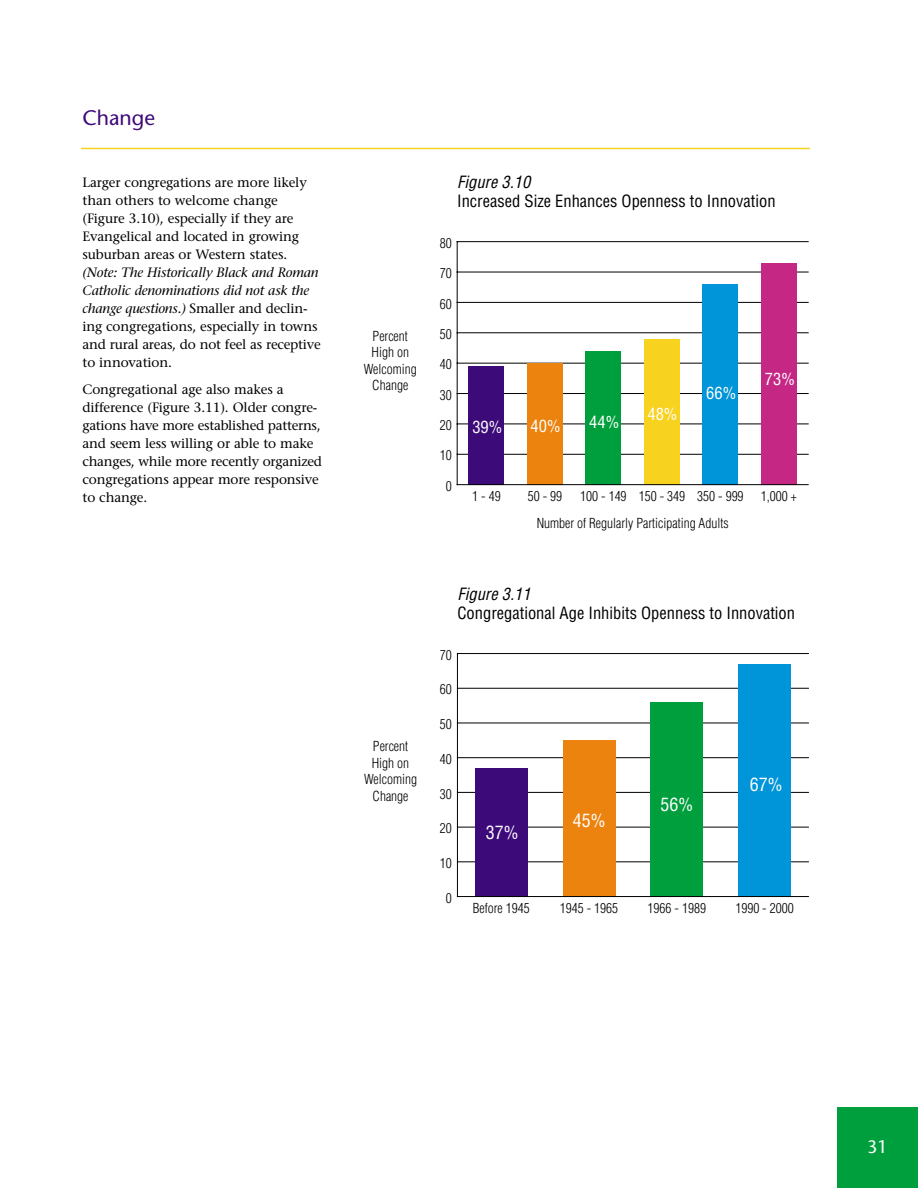
<style>
.page{position:relative;width:918px;height:1188px;background:#fff}
.page>*{position:absolute;margin:0;border:0;box-sizing:border-box;transform-origin:0 0}
.t1{font:21px "Stone Sans";color:#3d0a7a}
.t2{font:condensed 18px "Helvetica";color:#fff}
.t3{font:18px "Stone Sans";color:#fff}
.t4{font:condensed 16.5px "Helvetica";color:#000}
.t5{font:italic condensed 16.5px "Helvetica";color:#000}
.t6{font:condensed 16.5px "Helvetica";color:#fff}
.t7{font:13.5px/18px "Stone Serif";letter-spacing:-.01em;color:#000}
.t8{font:300 condensed 13.5px/16.5px "Helvetica";color:#000;text-align:center}
.s1{font-style:italic}
</style>
<div class="page">
<hr style="left:81px;top:148px;width:729px;height:1px;background:#f7d21e">
<hr style="left:457px;top:242px;width:1px;height:243px;background:#000">
<hr style="left:457px;top:454px;width:351px;height:1px;background:#000">
<hr style="left:457px;top:424px;width:351px;height:1px;background:#000">
<hr style="left:457px;top:393px;width:351px;height:1px;background:#000">
<hr style="left:457px;top:363px;width:351px;height:1px;background:#000">
<hr style="left:457px;top:332px;width:351px;height:1px;background:#000">
<hr style="left:457px;top:302px;width:351px;height:1px;background:#000">
<hr style="left:457px;top:272px;width:351px;height:1px;background:#000">
<hr style="left:457px;top:241px;width:351px;height:1px;background:#000">
<div style="left:469px;top:366px;width:35px;height:119px;background:#3d0a7a"></div>
<div style="left:527px;top:363px;width:35px;height:122px;background:#ec830f"></div>
<div style="left:586px;top:351px;width:35px;height:134px;background:#009f3d"></div>
<div style="left:644px;top:339px;width:35px;height:146px;background:#f7d21e"></div>
<div style="left:703px;top:284px;width:35px;height:201px;background:#0094d8"></div>
<div style="left:761px;top:263px;width:35px;height:222px;background:#c52785"></div>
<hr style="left:457px;top:484px;width:351px;height:1px;background:#000">
<hr style="left:457px;top:654px;width:1px;height:243px;background:#000">
<hr style="left:457px;top:861px;width:351px;height:1px;background:#000">
<hr style="left:457px;top:827px;width:351px;height:1px;background:#000">
<hr style="left:457px;top:792px;width:351px;height:1px;background:#000">
<hr style="left:457px;top:757px;width:351px;height:1px;background:#000">
<hr style="left:457px;top:723px;width:351px;height:1px;background:#000">
<hr style="left:457px;top:688px;width:351px;height:1px;background:#000">
<hr style="left:457px;top:653px;width:351px;height:1px;background:#000">
<div style="left:475px;top:768px;width:53px;height:129px;background:#3d0a7a"></div>
<div style="left:563px;top:740px;width:52px;height:157px;background:#ec830f"></div>
<div style="left:650px;top:702px;width:53px;height:195px;background:#009f3d"></div>
<div style="left:738px;top:664px;width:53px;height:233px;background:#0094d8"></div>
<hr style="left:457px;top:896px;width:351px;height:1px;background:#000">
<div style="left:837px;top:1107px;width:81px;height:81px;background:#009f3d"></div>
<h1 class="t1" style="left:82px;top:109px;width:74px">Change</h1>
<p class="t7" style="left:82px;top:175px;width:226px">Larger congregations are more likely than others to welcome change (Figure 3.10), especially if they are Evangelical and located in growing suburban areas or Western states.</p>
<p class="t7" style="left:82px;top:265px;width:240px"><span class="s1">(Note: The Historically Black and Roman Catholic denominations did not ask the change questions.)</span> Smaller and declin&shy;ing congregations, especially in towns and rural areas, do not feel as receptive to innovation.</p>
<p class="t7" style="left:82px;top:382px;width:241px">Congregational age also makes a difference (Figure 3.11). Older congre&shy;gations have more established patterns, and seem less willing or able to make changes, while more recently organized congregations appear more responsive to change.</p>
<p class="t8" style="left:364px;top:329px;width:54px">Percent<br>High on<br>Welcoming<br>Change</p>
<p class="t8" style="left:364px;top:739px;width:54px">Percent<br>High on<br>Welcoming<br>Change</p>
<p class="t5" style="left:457px;top:175px;width:78px">Figure 3.10</p>
<p class="t4" style="left:457px;top:195px;width:320px">Increased Size Enhances Openness to Innovation</p>
<p class="t8" style="left:440px;top:236px;width:13px">80</p>
<p class="t8" style="left:440px;top:266px;width:13px">70</p>
<p class="t8" style="left:440px;top:297px;width:13px">60</p>
<p class="t8" style="left:440px;top:327px;width:13px">50</p>
<p class="t8" style="left:440px;top:357px;width:13px">40</p>
<p class="t8" style="left:440px;top:388px;width:13px">30</p>
<p class="t8" style="left:440px;top:418px;width:13px">20</p>
<p class="t8" style="left:440px;top:448px;width:13px">10</p>
<p class="t8" style="left:446px;top:479px;width:7px">0</p>
<p class="t6" style="left:472px;top:421px;width:32px">39%</p>
<p class="t6" style="left:531px;top:419px;width:32px">40%</p>
<p class="t6" style="left:589px;top:416px;width:32px">44%</p>
<p class="t6" style="left:647px;top:408px;width:32px">48%</p>
<p class="t6" style="left:706px;top:386px;width:32px">66%</p>
<p class="t6" style="left:765px;top:372px;width:32px">73%</p>
<p class="t8" style="left:472px;top:489px;width:30px">1 - 49</p>
<p class="t8" style="left:528px;top:489px;width:36px">50 - 99</p>
<p class="t8" style="left:580px;top:489px;width:165px">100 - 149 150 - 349 350 - 999</p>
<p class="t8" style="left:761px;top:489px;width:37px">1,000 +</p>
<p class="t8" style="left:537px;top:516px;width:193px">Number of Regularly Participating Adults</p>
<p class="t5" style="left:457px;top:587px;width:78px">Figure 3.11</p>
<p class="t4" style="left:457px;top:607px;width:339px">Congregational Age Inhibits Openness to Innovation</p>
<p class="t8" style="left:440px;top:648px;width:13px">70</p>
<p class="t8" style="left:440px;top:682px;width:13px">60</p>
<p class="t8" style="left:440px;top:717px;width:13px">50</p>
<p class="t8" style="left:440px;top:752px;width:13px">40</p>
<p class="t8" style="left:440px;top:787px;width:13px">30</p>
<p class="t8" style="left:440px;top:821px;width:13px">20</p>
<p class="t8" style="left:440px;top:856px;width:13px">10</p>
<p class="t8" style="left:446px;top:891px;width:7px">0</p>
<h2 class="t2" style="left:486px;top:825px;width:34px">37%</h2>
<h2 class="t2" style="left:573px;top:814px;width:34px">45%</h2>
<h2 class="t2" style="left:661px;top:797px;width:34px">56%</h2>
<h2 class="t2" style="left:750px;top:778px;width:34px">67%</h2>
<p class="t8" style="left:473px;top:901px;width:58px">Before 1945</p>
<p class="t8" style="left:560px;top:901px;width:60px">1945 - 1965</p>
<p class="t8" style="left:648px;top:901px;width:60px">1966 - 1989</p>
<p class="t8" style="left:735px;top:901px;width:60px">1990 - 2000</p>
<h2 class="t3" style="left:867px;top:1140px;width:22px">31</h2>
</div>
